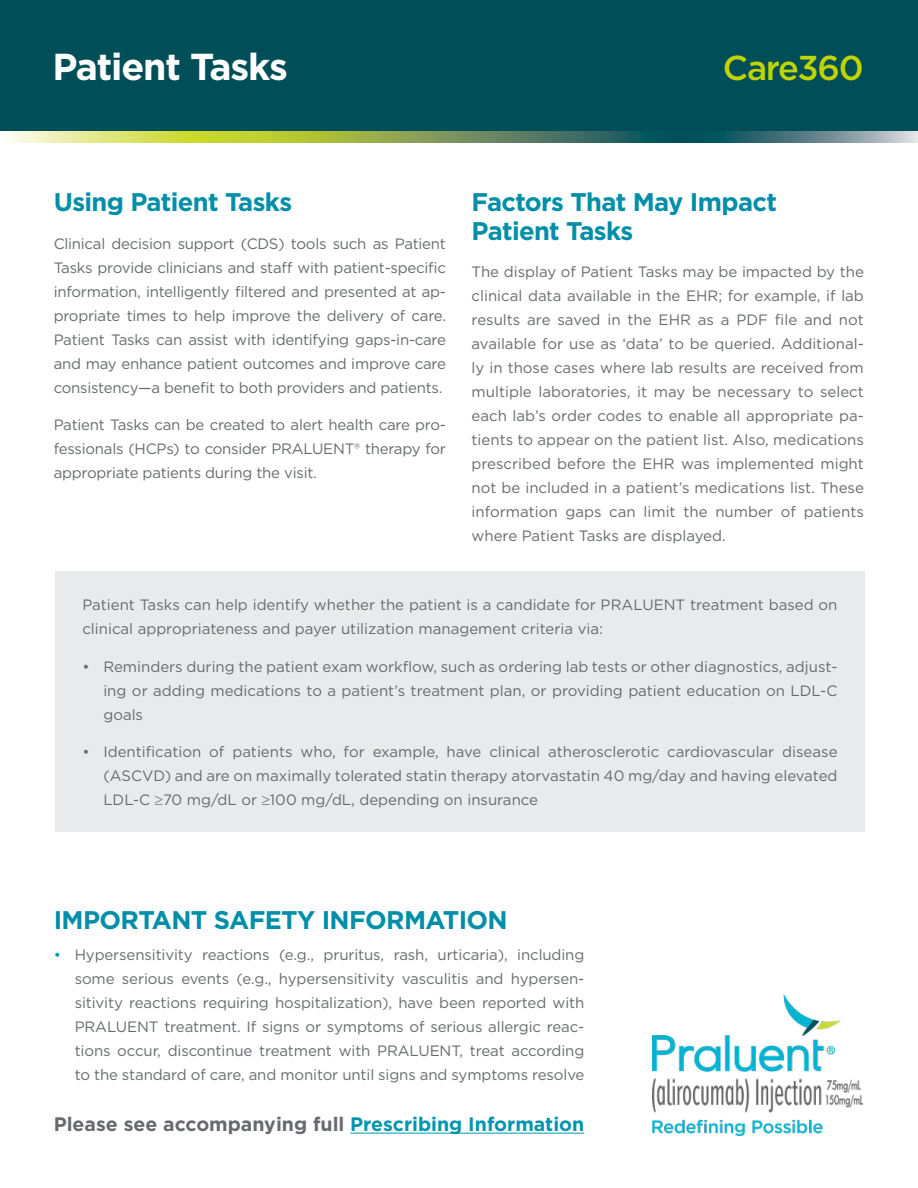
<style>
.page{position:relative;width:918px;height:1188px;background:#fff}
.page>*{position:absolute;margin:0;border:0;box-sizing:border-box;transform-origin:0 0}
.t1{font:700 37.5px "Gotham";letter-spacing:-.03em;color:#fff}
.t2{font:500 34.5px "Gotham";letter-spacing:-.04em;color:#c0d400}
.t3{font:700 25.5px/28.5px "Gotham";letter-spacing:-.025em;color:#008ea8}
.t4{font:700 19.5px "Gotham";color:#676a6f}
.t5{font:15px/24px "Gotham";color:#676a6f;text-align:justify}
.s1{color:#0095af}
</style>
<div class="page">
<div style="left:0;top:0;width:918px;height:135px;background:#004f58"></div>
<svg style="left:0;top:132px;width:918px;height:11px;background:#86a46c"></svg>
<img style="left:652px;top:995px;width:211px;height:141px">
<hr style="left:350px;top:1133px;width:234px;height:1px;background:#0095af">
<div style="left:55px;top:571px;width:810px;height:261px;background:#e8eaeb"></div>
<h1 class="t1" style="left:52px;top:42px;width:237px">Patient Tasks</h1>
<h2 class="t2" style="left:723px;top:45px;width:142px">Care360</h2>
<h3 class="t3" style="left:54px;top:188px;width:240px">Using Patient Tasks</h3>
<p class="t5" style="left:54px;top:231px;width:394px">Clinical decision support (CDS) tools such as Patient Tasks provide clinicians and staff with patient-specific information, intelligently filtered and presented at ap&shy;propriate times to help improve the delivery of care.<br>Patient Tasks can assist with identifying gaps-in-care and may enhance patient outcomes and improve care consistency—a benefit to both providers and patients.</p>
<p class="t5" style="left:54px;top:413px;width:394px">Patient Tasks can be created to alert health care pro&shy;fessionals (HCPs) to consider PRALUENT® therapy for appropriate patients during the visit.</p>
<h3 class="t3" style="left:472px;top:188px;width:307px">Factors That May Impact<br>Patient Tasks</h3>
<p class="t5" style="left:472px;top:260px;width:394px">The display of Patient Tasks may be impacted by the clinical data available in the EHR; for example, if lab results are saved in the EHR as a PDF file and not available for use as ‘data’ to be queried. Additional&shy;ly in those cases where lab results are received from multiple laboratories, it may be necessary to select each lab’s order codes to enable all appropriate pa&shy;tients to appear on the patient list. Also, medications prescribed before the EHR was implemented might not be included in a patient’s medications list. These information gaps can limit the number of patients where Patient Tasks are displayed.</p>
<p class="t5" style="left:82px;top:593px;width:757px">Patient Tasks can help identify whether the patient is a candidate for PRALUENT treatment based on clinical appropriateness and payer utilization management criteria via:</p>
<p class="t5" style="left:103px;top:654px;width:736px;text-indent:-21px">• Reminders during the patient exam workflow, such as ordering lab tests or other diagnostics, adjust&shy;ing or adding medications to a patient’s treatment plan, or providing patient education on LDL-C goals</p>
<p class="t5" style="left:103px;top:740px;width:736px;text-indent:-21px">• Identification of patients who, for example, have clinical atherosclerotic cardiovascular disease (ASCVD) and are on maximally tolerated statin therapy atorvastatin 40 mg/day and having elevated LDL-C ≥70 mg/dL or ≥100 mg/dL, depending on insurance</p>
<h3 class="t3" style="left:54px;top:906px;width:456px">IMPORTANT SAFETY INFORMATION</h3>
<p class="t5" style="left:75px;top:943px;width:511px;text-indent:-21px"><span class="s1">•</span> Hypersensitivity reactions (e.g., pruritus, rash, urticaria), including some serious events (e.g., hypersensitivity vasculitis and hypersen&shy;sitivity reactions requiring hospitalization), have been reported with PRALUENT treatment. If signs or symptoms of serious allergic reac&shy;tions occur, discontinue treatment with PRALUENT, treat according to the standard of care, and monitor until signs and symptoms resolve</p>
<h3 class="t4" style="left:54px;top:1111px;width:532px">Please see accompanying full <span class="s1">Prescribing Information</span></h3>
</div>
